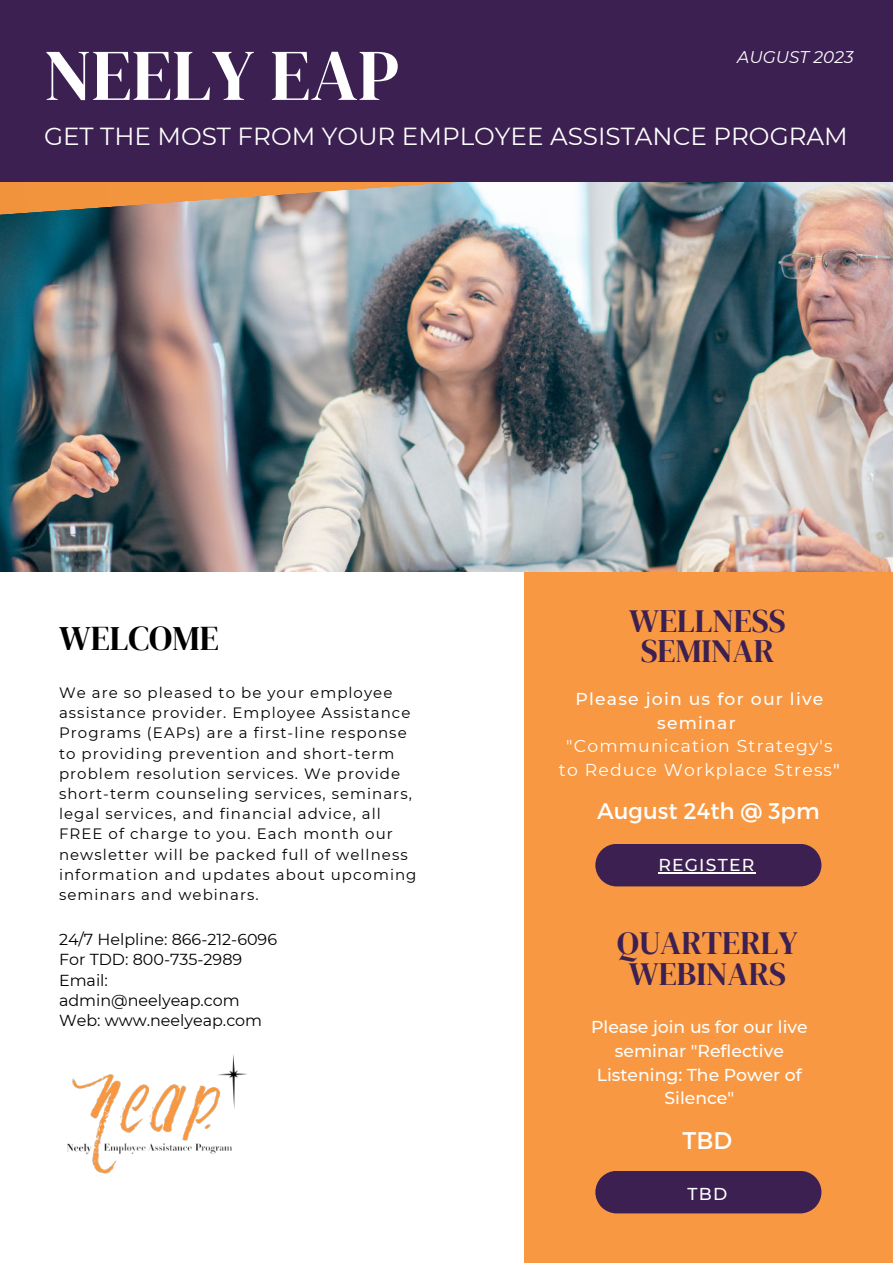
<style>
.page{position:relative;width:893px;height:1264px;background:#fff}
.page>*{position:absolute;margin:0;border:0;box-sizing:border-box;transform-origin:0 0}
.t1{font:72.75px "DM Serif Display";color:#fff}
.t2{font:34.5px "DM Serif Display";color:#000}
.t3{font:32.55px/30.6px "DM Serif Display";color:#3c2051;text-align:center}
.t4{font:24.6px "Montserrat";color:#fff}
.t5{font:24.15px "Montserrat";color:#fff}
.t6{font:22.65px "Montserrat";color:#fff}
.t7{font:500 17.25px/23.5px "Montserrat";color:#fff;text-align:center}
.t8{font:17.25px/23.5px "Montserrat";letter-spacing:.07em;color:#fff;text-align:center}
.t9{font:500 17.25px/23.5px "Montserrat";letter-spacing:.07em;color:#fff;text-align:center}
.t10{font:italic 16.95px "Montserrat";color:#fff}
.t11{font:15.9px/20.1px "Montserrat";color:#000}
.t12{font:15px/20.2px "Montserrat";letter-spacing:.07em;color:#000}
.s1{font-weight:500}
</style>
<div class="page">
<img style="left:0;top:182px;width:892px;height:390px">
<img style="left:0;top:182px;width:532px;height:81px">
<div style="left:0;top:0;width:892px;height:182px;background:#3c2051"></div>
<div style="left:524px;top:572px;width:368px;height:690px;background:#f89842"></div>
<img style="left:67px;top:1055px;width:180px;height:119px">
<div style="left:595px;top:844px;width:226px;height:42px;background:#3c2051"></div>
<hr style="left:658px;top:872px;width:97px;height:1px;background:#fff">
<div style="left:595px;top:1171px;width:226px;height:42px;background:#3c2051"></div>
<h1 class="t1" style="left:44px;top:33px;width:356px">NEELY EAP</h1>
<p class="t10" style="left:737px;top:46px;width:118px">AUGUST 2023</p>
<h3 class="t4" style="left:44px;top:119px;width:805px">GET THE MOST FROM YOUR EMPLOYEE ASSISTANCE PROGRAM</h3>
<h2 class="t2" style="left:59px;top:618px;width:161px">WELCOME</h2>
<p class="t12" style="left:59px;top:681px;width:359px">We are so pleased to be your employee assistance provider. Employee Assistance Programs (EAPs) are a first-line response to providing prevention and short-term problem resolution services. We provide short-term counseling services, seminars, legal services, and financial advice, all FREE of charge to you. Each month our newsletter will be packed full of wellness information and updates about upcoming seminars and webinars.</p>
<p class="t11" style="left:59px;top:929px;width:219px">24/7 Helpline: 866-212-6096<br>For TDD: 800-735-2989<br>Email: admin@neelyeap.com<br>Web: www.neelyeap.com</p>
<h3 class="t3" style="left:629px;top:605px;width:158px">WELLNESS</h3>
<h3 class="t3" style="left:640px;top:636px;width:135px">SEMINAR</h3>
<p class="t9" style="left:575px;top:686px;width:249px">Please join us for our live seminar</p>
<p class="t8" style="left:558px;top:733px;width:282px">"Communication Strategy's to Reduce Workplace Stress<span class="s1">"</span></p>
<h3 class="t6" style="left:597px;top:796px;width:224px">August 24th @ 3pm</h3>
<p class="t9" style="left:658px;top:852px;width:97px">REGISTER</p>
<h3 class="t3" style="left:617px;top:927px;width:182px">QUARTERLY<br>WEBINARS</h3>
<p class="t7" style="left:591px;top:1014px;width:218px">Please join us for our live seminar "Reflective<br>Listening: The Power of<br>Silence"</p>
<h3 class="t5" style="left:682px;top:1125px;width:51px">TBD</h3>
<p class="t7" style="left:687px;top:1181px;width:41px">TBD</p>
</div>
